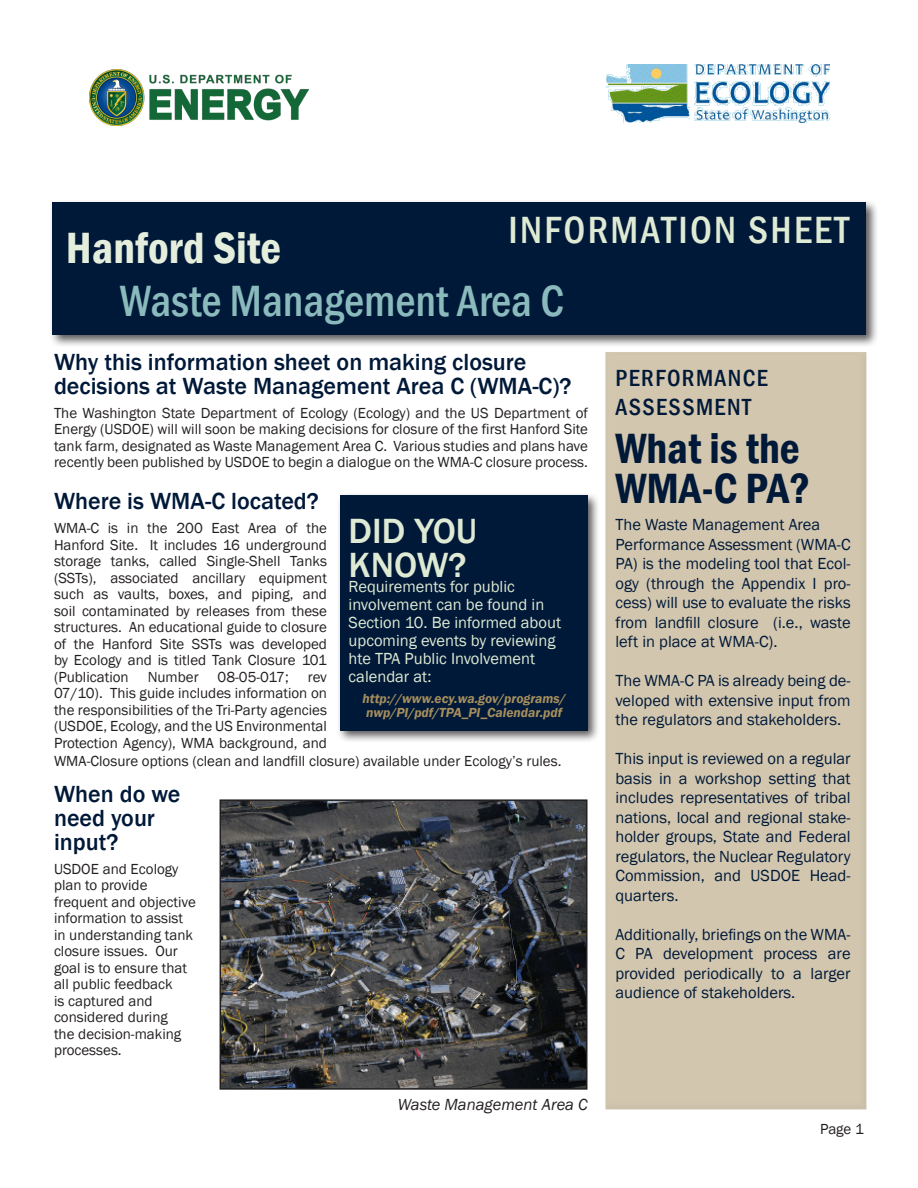
<style>
.page{position:relative;width:918px;height:1188px;background:#fff}
.page>*{position:absolute;margin:0;border:0;box-sizing:border-box;transform-origin:0 0}
.t1{font:500 condensed 45px "Franklin Gothic";color:#8bbabd}
.t2{font:600 condensed 45px "Franklin Gothic";color:#e5eedc}
.t3{font:600 condensed 43.5px/40.5px "Franklin Gothic";color:#001938}
.t4{font:500 condensed 39px "Franklin Gothic";letter-spacing:.06em;color:#dfead4}
.t5{font:500 36px/34.5px "Franklin Gothic";color:#dfead4}
.t6{font:500 24px/24px "Franklin Gothic";color:#001938}
.t7{font:500 condensed 24px "Franklin Gothic";letter-spacing:.06em;color:#001938}
.t8{font:16.5px/19.5px "Franklin Gothic";color:#001938;text-align:justify}
.t9{font:16.5px/18px "Franklin Gothic";color:#dfead4}
.t10{font:italic 16.5px "Franklin Gothic";color:#231f20}
.t11{font:15px/16.5px "Franklin Gothic";color:#231f20;text-align:justify}
.t12{font:italic 600 13.5px/13.5px "Franklin Gothic";color:#a68e5d}
</style>
<div class="page">
<div style="left:600px;top:346px;width:267px;height:764px;background:#d2c6ae"></div>
<div style="left:49px;top:199px;width:830px;height:149px;background:#231f20;opacity:.75"></div>
<div style="left:52px;top:202px;width:814px;height:132px;background:#001938"></div>
<img style="left:223px;top:802px;width:361px;height:285px">
<div style="left:220px;top:799px;width:367px;height:291px;border:2px solid #231f20"></div>
<img style="left:90px;top:70px;width:218px;height:55px">
<img style="left:606px;top:65px;width:224px;height:58px">
<div style="left:337px;top:492px;width:263px;height:251px;background:#231f20;opacity:.75"></div>
<div style="left:341px;top:496px;width:247px;height:235px;background:#001938"></div>
<p class="t4" style="left:509px;top:205px;width:342px">INFORMATION SHEET</p>
<p class="t2" style="left:66px;top:218px;width:217px">Hanford Site</p>
<p class="t1" style="left:120px;top:271px;width:446px">Waste Management Area C</p>
<p class="t6" style="left:54px;top:350px;width:519px">Why this information sheet on making closure decisions at Waste Management Area C (WMA-C)?</p>
<p class="t11" style="left:54px;top:405px;width:536px">The Washington State Department of Ecology (Ecology) and the US Department of Energy (USDOE) will will soon be making decisions for closure of the first Hanford Site tank farm, designated as Waste Management Area C. Various studies and plans have recently been published by USDOE to begin a dialogue on the WMA-C closure process.</p>
<p class="t6" style="left:54px;top:489px;width:266px">Where is WMA-C located?</p>
<p class="t11" style="left:54px;top:520px;width:275px">WMA-C is in the 200 East Area of the Hanford Site. It includes 16 underground storage tanks, called Single-Shell Tanks (SSTs), associated ancillary equipment such as vaults, boxes, and piping, and soil contaminated by releases from these structures. An educational guide to closure of the Hanford Site SSTs was developed by Ecology and is titled Tank Closure 101 (Publication</p>
<p class="t5" style="left:349px;top:514px;width:130px">DID YOU<br>KNOW?</p>
<p class="t9" style="left:349px;top:578px;width:214px">Requirements for public involvement can be found in<br>Section 10. Be informed about upcoming events by reviewing hte TPA Public Involvement calendar at:</p>
<p class="t12" style="left:362px;top:692px;width:205px">http://www.ecy.wa.gov/programs/ nwp/PI/pdf/TPA_PI_Calendar.pdf</p>
<p class="t11" style="left:148px;top:669px;width:52px">Number</p>
<p class="t11" style="left:218px;top:669px;width:73px">08-05-017;</p>
<p class="t11" style="left:54px;top:669px;width:275px;text-indent:254px">rev 07/10). This guide includes information on the responsibilities of the Tri-Party agencies (USDOE, Ecology, and the US Environmental Protection Agency), WMA background, and</p>
<p class="t11" style="left:54px;top:753px;width:509px">WMA-Closure options (clean and landfill closure) available under Ecology’s rules.</p>
<p class="t6" style="left:54px;top:782px;width:128px">When do we need your input?</p>
<p class="t11" style="left:54px;top:861px;width:143px;text-align:left">USDOE and Ecology plan to provide frequent and objective information to assist in understanding tank closure issues. Our goal is to ensure that all public feedback<br>is captured and considered during<br>the decision-making processes.</p>
<p class="t10" style="left:398px;top:1094px;width:191px">Waste Management Area C</p>
<p class="t7" style="left:615px;top:362px;width:154px">PERFORMANCE</p>
<p class="t7" style="left:615px;top:391px;width:137px">ASSESSMENT</p>
<p class="t3" style="left:615px;top:427px;width:196px">What is the<br>WMA-C PA?</p>
<p class="t8" style="left:615px;top:515px;width:206px">The Waste Management Area</p>
<p class="t8" style="left:615px;top:535px;width:237px">Performance Assessment (WMA-C PA) is the modeling tool that Ecol&shy;ogy (through the Appendix I pro&shy;cess) will use to evaluate the risks from landfill closure (i.e., waste left in place at WMA-C).</p>
<p class="t8" style="left:615px;top:671px;width:237px">The WMA-C PA is already being de&shy;veloped with extensive input from the regulators and stakeholders.</p>
<p class="t8" style="left:615px;top:749px;width:237px">This input is reviewed on a regular basis in a workshop setting that includes representatives of tribal nations, local and regional stake&shy;holder groups, State and Federal regulators, the Nuclear Regulatory Commission, and USDOE Head&shy;quarters.</p>
<p class="t8" style="left:615px;top:925px;width:237px">Additionally, briefings on the WMA-C PA development process are provided periodically to a larger audience of stakeholders.</p>
<p class="t11" style="left:820px;top:1121px;width:45px">Page 1</p>
</div>
